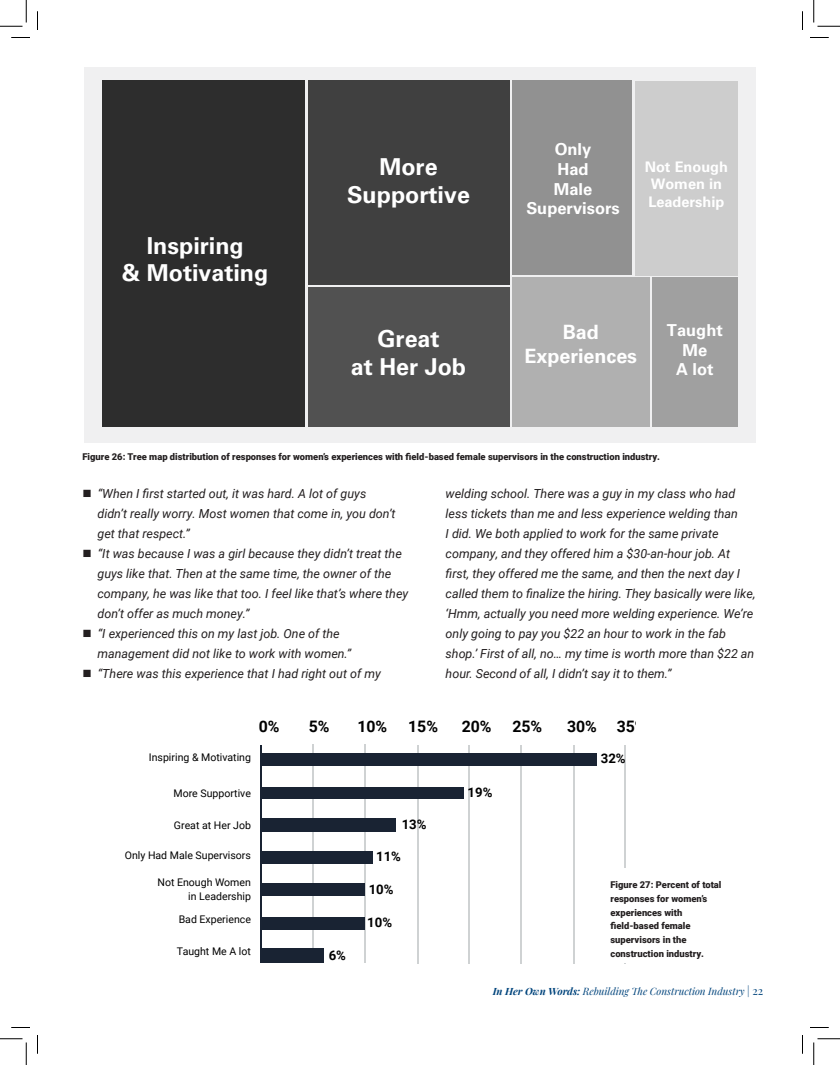
<style>
.page{position:relative;width:840px;height:1065px;background:#fff}
.page>*{position:absolute;margin:0;border:0;box-sizing:border-box;transform-origin:0 0}
.t1{font:700 23.25px/27.9px "Univers LT Std";color:#fff;text-align:center}
.t2{font:700 19.75px/23.6px "Univers LT Std";color:#fff;text-align:center}
.t3{font:700 16.5px/19.8px "Univers LT Std";color:#fff;text-align:center}
.t4{font:700 15.88px "Roboto";color:#000}
.t5{font:700 14.62px/17.5px "Univers LT Std";color:#fff}
.t6{font:700 13.25px "Roboto";color:#000}
.t7{font:italic 12.5px/20px "Roboto";color:#231f20}
.t8{font:10.5px/13.9px "Roboto";color:#000;text-align:right}
.t9{font:italic 10px "Playfair Display";color:#00447c}
.t10{font:900 9.38px/13.8px "Roboto";color:#231f20}
.s1{font-weight:700}
.s2{font-style:normal;font-size:11.25px}
</style>
<div class="page">
<hr style="left:312px;top:745px;width:1px;height:218px;background:#cfd2d3">
<hr style="left:364px;top:745px;width:1px;height:218px;background:#cfd2d3">
<hr style="left:417px;top:745px;width:1px;height:219px;background:#cfd2d3">
<hr style="left:469px;top:745px;width:1px;height:219px;background:#cfd2d3">
<hr style="left:520px;top:745px;width:2px;height:219px;background:#cfd2d3">
<hr style="left:573px;top:745px;width:2px;height:219px;background:#cfd2d3">
<hr style="left:624px;top:745px;width:2px;height:219px;background:#cfd2d3">
<div style="left:260px;top:753px;width:337px;height:12px;background:#192333"></div>
<div style="left:261px;top:788px;width:203px;height:11px;background:#192333"></div>
<div style="left:262px;top:819px;width:134px;height:13px;background:#192333"></div>
<div style="left:260px;top:851px;width:112px;height:13px;background:#192333"></div>
<div style="left:261px;top:883px;width:104px;height:13px;background:#192333"></div>
<div style="left:262px;top:917px;width:103px;height:13px;background:#192333"></div>
<div style="left:260px;top:948px;width:64px;height:15px;background:#192333"></div>
<hr style="left:260px;top:745px;width:2px;height:216px;background:#192333">
<div style="left:84px;top:67px;width:672px;height:375px;background:#f0f0f1"></div>
<div style="left:102px;top:80px;width:203px;height:347px;background:#2d2d2d"></div>
<div style="left:308px;top:80px;width:201px;height:204px;background:#404040"></div>
<div style="left:308px;top:287px;width:201px;height:140px;background:#515151"></div>
<div style="left:512px;top:80px;width:120px;height:195px;background:#919191"></div>
<div style="left:512px;top:277px;width:137px;height:150px;background:#b0b0b0"></div>
<div style="left:652px;top:277px;width:86px;height:150px;background:#a0a0a0"></div>
<div style="left:635px;top:81px;width:103px;height:195px;background:#cdcdcd"></div>
<svg style="left:11px;top:37px;width:19px;height:1px"></svg>
<svg style="left:810px;top:37px;width:19px;height:1px"></svg>
<svg style="left:11px;top:1027px;width:19px;height:1px"></svg>
<svg style="left:810px;top:1027px;width:19px;height:1px"></svg>
<svg style="left:37px;top:11px;width:1px;height:19px"></svg>
<svg style="left:37px;top:1035px;width:1px;height:19px"></svg>
<svg style="left:802px;top:11px;width:1px;height:19px"></svg>
<svg style="left:802px;top:1035px;width:1px;height:19px"></svg>
<svg style="left:0;top:0;width:27px;height:27px"></svg>
<svg style="left:0;top:1039px;width:27px;height:26px"></svg>
<svg style="left:814px;top:0;width:26px;height:27px"></svg>
<svg style="left:814px;top:1039px;width:26px;height:26px"></svg>
<h1 class="t1" style="left:122px;top:231px;width:148px">Inspiring<br>&amp; Motivating</h1>
<h1 class="t1" style="left:347px;top:153px;width:124px">More<br>Supportive</h1>
<h3 class="t3" style="left:526px;top:139px;width:95px">Only<br>Had<br>Male<br>Supervisors</h3>
<p class="t5" style="left:645px;top:158px;width:85px">Not Enough<br>Women in<br>Leadership</p>
<h1 class="t1" style="left:351px;top:325px;width:117px">Great<br>at Her Job</h1>
<h2 class="t2" style="left:524px;top:320px;width:114px">Bad<br>Experiences</h2>
<h3 class="t3" style="left:667px;top:320px;width:57px">Taught<br>Me<br>A lot</h3>
<p class="t10" style="left:82px;top:449px;width:579px">Figure 26: Tree map distribution of responses for women’s experiences with field-based female supervisors in the construction industry.</p>
<p class="t7" style="left:98px;top:483px;width:300px;text-indent:-15px">■ “When I first started out, it was hard. A lot of guys didn’t really worry. Most women that come in, you don’t get that respect.”</p>
<p class="t7" style="left:98px;top:543px;width:312px;text-indent:-15px">■ “It was because I was a girl because they didn’t treat the guys like that. Then at the same time, the owner of the company, he was like that too. I feel like that’s where they don’t offer as much money.”</p>
<p class="t7" style="left:98px;top:623px;width:255px;text-indent:-15px">■ “I experienced this on my last job. One of the management did not like to work with women.”</p>
<p class="t7" style="left:83px;top:663px;width:300px">■ “There was this experience that I had right out of my</p>
<p class="t7" style="left:446px;top:483px;width:311px">welding school. There was a guy in my class who had less tickets than me and less experience welding than<br>I did. We both applied to work for the same private company, and they offered him a $30-an-hour job. At first, they offered me the same, and then the next day I called them to finalize the hiring. They basically were like, ‘Hmm, actually you need more welding experience. We’re only going to pay you $22 an hour to work in the fab shop.’ First of all, no… my time is worth more than $22 an hour. Second of all, I didn’t say it to them.”</p>
<p class="t8" style="left:149px;top:750px;width:104px">Inspiring &amp; Motivating</p>
<p class="t4" style="left:259px;top:715px;width:22px">0%</p>
<p class="t4" style="left:309px;top:715px;width:22px">5%</p>
<p class="t4" style="left:357px;top:715px;width:31px">10%</p>
<p class="t4" style="left:408px;top:715px;width:31px">15%</p>
<p class="t4" style="left:462px;top:715px;width:31px">20%</p>
<p class="t4" style="left:512px;top:715px;width:31px">25%</p>
<p class="t4" style="left:567px;top:715px;width:31px">30%</p>
<p class="t4" style="left:617px;top:715px;width:31px">35%</p>
<p class="t6" style="left:601px;top:749px;width:26px">32%</p>
<p class="t8" style="left:173px;top:786px;width:79px">More Supportive</p>
<p class="t8" style="left:174px;top:818px;width:79px">Great at Her Job</p>
<p class="t8" style="left:125px;top:848px;width:128px">Only Had Male Supervisors</p>
<p class="t6" style="left:402px;top:815px;width:26px">13%</p>
<p class="t6" style="left:376px;top:847px;width:26px">11%</p>
<p class="t6" style="left:468px;top:783px;width:26px">19%</p>
<p class="t8" style="left:157px;top:875px;width:95px">Not Enough Women in Leadership</p>
<p class="t8" style="left:179px;top:912px;width:74px">Bad Experience</p>
<p class="t8" style="left:177px;top:944px;width:76px">Taught Me A lot</p>
<p class="t6" style="left:329px;top:946px;width:19px">6%</p>
<p class="t6" style="left:369px;top:880px;width:26px">10%</p>
<p class="t6" style="left:367px;top:913px;width:26px">10%</p>
<p class="t10" style="left:610px;top:878px;width:112px">Figure 27: Percent of total responses for women’s experiences with field-based female supervisors in the construction industry.</p>
<p class="t9" style="left:493px;top:983px;width:272px"><span class="s1">In Her Own Words:</span> Rebuilding The Construction Industry <span class="s2">| 22</span></p>
</div>
